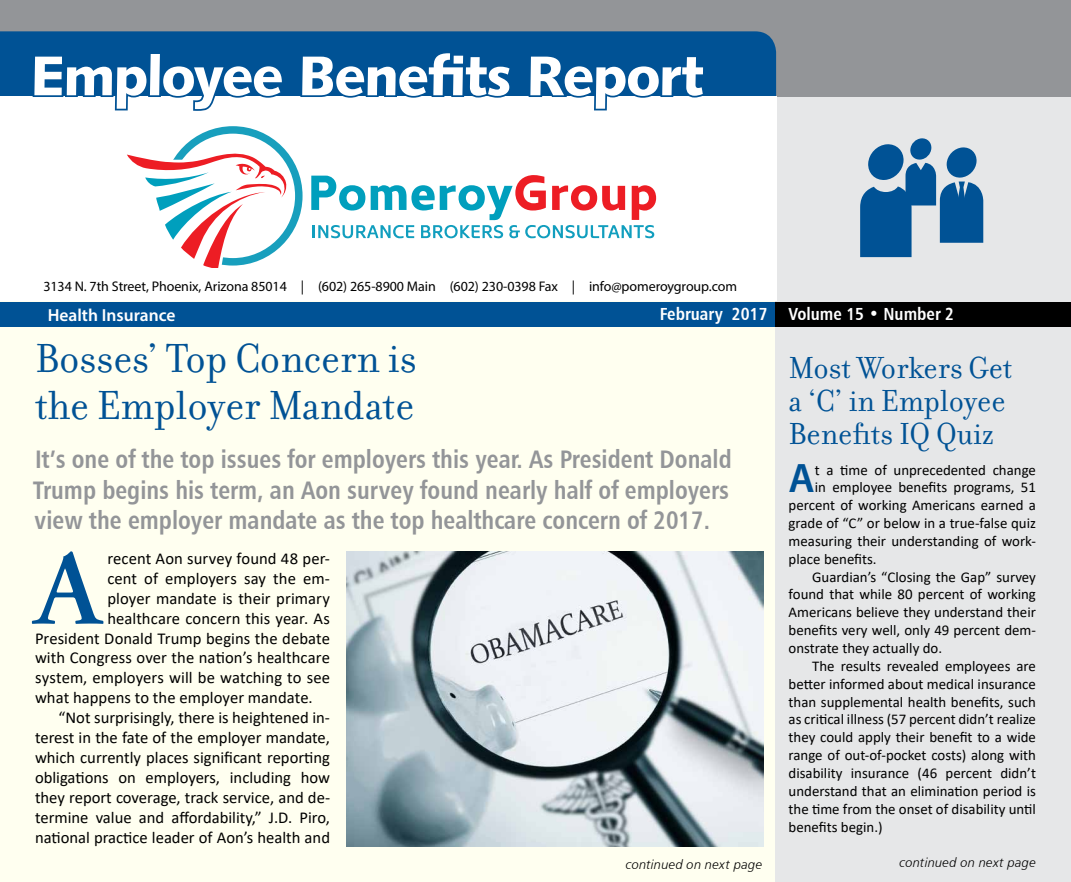
<style>
.page{position:relative;width:1071px;height:882px;background:#fff}
.page>*{position:absolute;margin:0;border:0;box-sizing:border-box;transform-origin:0 0}
.t1{font:600 106.92px "Adobe Garamond Pro";color:#005295}
.t2{font:56px "Humanist 531 BT Black A";letter-spacing:-.025em;color:#fff}
.t3{font:43.75px/47.2px "Filosofia";color:#005295}
.t4{font:600 41.3px "Myriad Pro";color:#005295}
.t5{font:32.9px/33.2px "Filosofia";color:#005295}
.t6{font:25.38px/30.4px "Humanist 777 BT Bold Condensed B";color:#939598;text-align:justify}
.t7{font:17.5px "Humanist 777 BT Bold Condensed B";color:#fff}
.t8{font:600 17.5px "Myriad Pro";color:#fff}
.t9{font:16.62px "Calibri";color:#000}
.t10{font:14.88px "Calibri";color:#000}
.t11{font:14px "Myriad Pro";letter-spacing:-.005em;color:#000}
.t12{font:13.12px "Humanist 777 BT Light Italic B";letter-spacing:.015em;color:#000}
</style>
<div class="page">
<div style="left:1px;top:1px;width:1070px;height:881px;background:#fffff0"></div>
<div style="left:776px;top:75px;width:295px;height:807px;background:#e6e7e8"></div>
<div style="left:0;top:0;width:1071px;height:96px;background:#939598"></div>
<div style="left:0;top:31px;width:776px;height:65px;background:#005295"></div>
<div style="left:0;top:96px;width:776px;height:205px;background:#fff"></div>
<svg style="left:910px;top:138px;width:22px;height:22px"></svg>
<svg style="left:860px;top:144px;width:123px;height:113px"></svg>
<div style="left:0;top:303px;width:776px;height:24px;background:#005295"></div>
<div style="left:776px;top:303px;width:295px;height:24px;background:#000"></div>
<svg style="left:31px;top:50px;width:254px;height:61px"></svg>
<div style="left:299px;top:50px;width:215px;height:48px;background:#005295"></div>
<svg style="left:527px;top:53px;width:180px;height:58px"></svg>
<img style="left:346px;top:551px;width:417px;height:296px">
<svg style="left:311px;top:175px;width:345px;height:63px"></svg>
<svg style="left:127px;top:126px;width:176px;height:141px"></svg>
<h2 class="t2" style="left:31px;top:40px;width:674px">Employee Benefits Report</h2>
<p class="t11" style="left:43px;top:278px;width:695px">3134 N. 7th Street, Phoenix, Arizona 85014 | (602) 265-8900 Main (602) 230-0398 Fax | info@pomeroygroup.com</p>
<p class="t8" style="left:48px;top:304px;width:129px">Health Insurance</p>
<p class="t7" style="left:660px;top:303px;width:296px">February 2017 Volume 15 • Number 2</p>
<h3 class="t3" style="left:35px;top:335px;width:383px">Bosses’ Top Concern is the Employer Mandate</h3>
<h3 class="t6" style="left:33px;top:444px;width:700px">It’s one of the top issues for employers this year. As President Donald Trump begins his term, an Aon survey found nearly half of employers view the employer mandate as the top healthcare concern of 2017.</h3>
<h1 class="t1" style="left:35px;top:528px;width:69px">A</h1>
<p class="t9" style="left:107px;top:547px;width:224px">recent Aon survey found 48 per-</p>
<p class="t9" style="left:107px;top:567px;width:224px">cent of employers say the em-</p>
<p class="t9" style="left:107px;top:587px;width:224px">ployer mandate is their primary</p>
<p class="t9" style="left:107px;top:607px;width:224px">healthcare concern this year. As</p>
<p class="t9" style="left:35px;top:626px;width:297px">President Donald Trump begins the debate</p>
<p class="t9" style="left:35px;top:646px;width:297px">with Congress over the nation’s healthcare</p>
<p class="t9" style="left:35px;top:666px;width:297px">system, employers will be watching to see</p>
<p class="t9" style="left:35px;top:686px;width:279px">what happens to the employer mandate.</p>
<p class="t9" style="left:59px;top:706px;width:273px">“Not surprisingly, there is heightened in-</p>
<p class="t9" style="left:35px;top:726px;width:297px">terest in the fate of the employer mandate,</p>
<p class="t9" style="left:35px;top:746px;width:297px">which currently places significant reporting</p>
<p class="t9" style="left:35px;top:766px;width:297px">obligations on employers, including how</p>
<p class="t9" style="left:35px;top:786px;width:297px">they report coverage, track service, and de-</p>
<p class="t9" style="left:35px;top:806px;width:297px">termine value and affordability,” J.D. Piro,</p>
<p class="t9" style="left:35px;top:826px;width:297px">national practice leader of Aon’s health and</p>
<h3 class="t5" style="left:789px;top:351px;width:225px">Most Workers Get a ‘C’ in Employee<br>Benefits IQ Quiz</h3>
<h3 class="t4" style="left:789px;top:452px;width:28px">A</h3>
<p class="t10" style="left:815px;top:459px;width:223px">t a time of unprecedented change</p>
<p class="t10" style="left:815px;top:477px;width:223px">in employee benefits programs, 51</p>
<p class="t10" style="left:789px;top:495px;width:249px">percent of working Americans earned a</p>
<p class="t10" style="left:789px;top:513px;width:249px">grade of “C” or below in a true-false quiz</p>
<p class="t10" style="left:789px;top:531px;width:249px">measuring their understanding of work-</p>
<p class="t10" style="left:789px;top:549px;width:90px">place benefits.</p>
<p class="t10" style="left:812px;top:566px;width:225px">Guardian’s “Closing the Gap” survey</p>
<p class="t10" style="left:789px;top:584px;width:249px">found that while 80 percent of working</p>
<p class="t10" style="left:789px;top:602px;width:249px">Americans believe they understand their</p>
<p class="t10" style="left:789px;top:620px;width:249px">benefits very well, only 49 percent dem-</p>
<p class="t10" style="left:789px;top:638px;width:155px">onstrate they actually do.</p>
<p class="t10" style="left:812px;top:656px;width:225px">The results revealed employees are</p>
<p class="t10" style="left:789px;top:673px;width:249px">better informed about medical insurance</p>
<p class="t10" style="left:789px;top:691px;width:249px">than supplemental health benefits, such</p>
<p class="t10" style="left:789px;top:709px;width:249px">as critical illness (57 percent didn’t realize</p>
<p class="t10" style="left:789px;top:727px;width:249px">they could apply their benefit to a wide</p>
<p class="t10" style="left:789px;top:745px;width:249px">range of out-of-pocket costs) along with</p>
<p class="t10" style="left:789px;top:763px;width:249px">disability insurance (46 percent didn’t</p>
<p class="t10" style="left:789px;top:781px;width:249px">understand that an elimination period is</p>
<p class="t10" style="left:789px;top:798px;width:249px">the time from the onset of disability until</p>
<p class="t10" style="left:789px;top:816px;width:96px">benefits begin.)</p>
<p class="t12" style="left:626px;top:857px;width:138px">continued on next page</p>
<p class="t12" style="left:900px;top:855px;width:138px">continued on next page</p>
</div>
